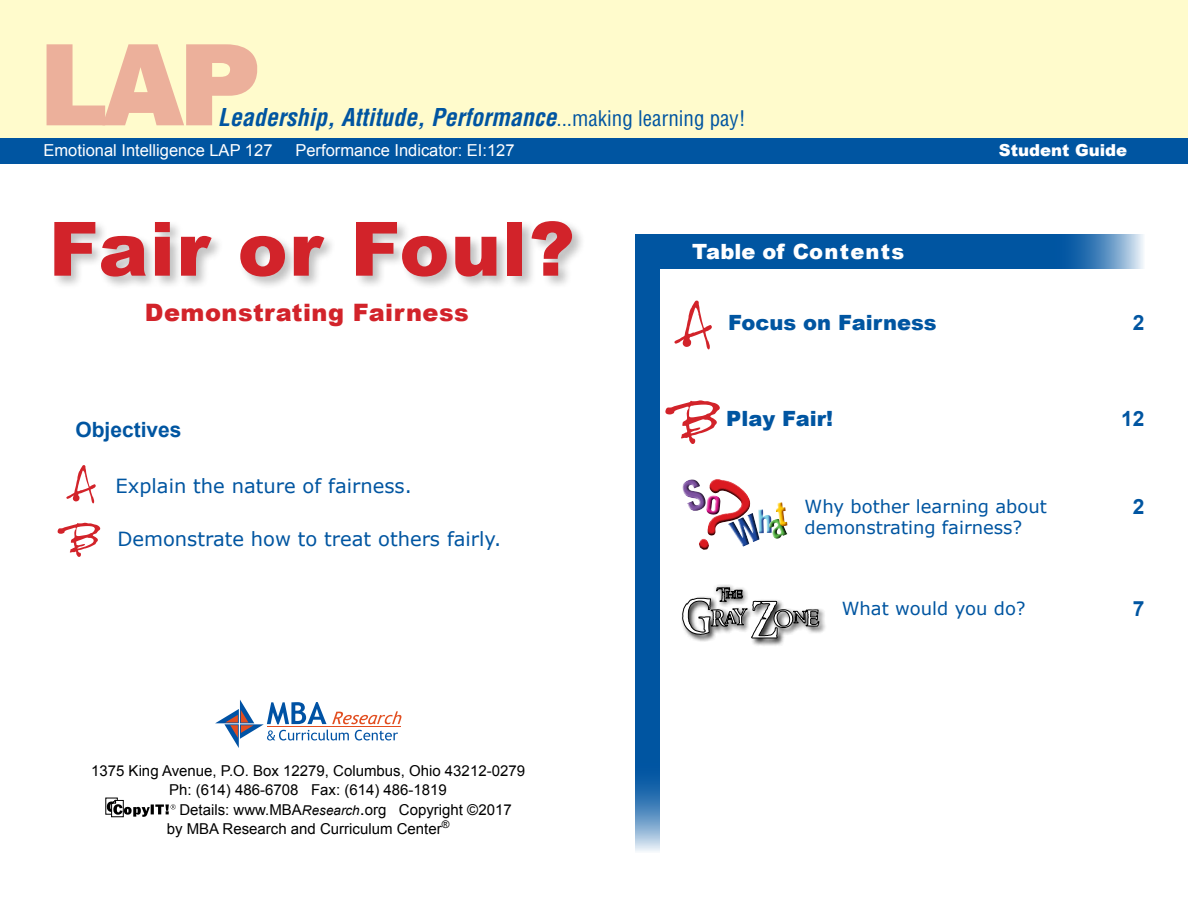
<style>
.page{position:relative;width:1188px;height:918px;background:#fff}
.page>*{position:absolute;margin:0;border:0;box-sizing:border-box;transform-origin:0 0}
.t1{font:800 112.5px "Frint";color:#ecb09b}
.t2{font:900 75px "Arial";letter-spacing:.02em;color:#d2232a}
.t3{font:italic 700 condensed 24px "Helvetica LT";color:#0055a1}
.t4{font:900 24px "Arial";letter-spacing:.02em;color:#d2232a}
.t5{font:900 21px "Arial";color:#0055a1}
.t6{font:700 21px "Arial";color:#0055a1}
.t7{font:900 21px "Arial";letter-spacing:.035em;color:#fff}
.t8{font:19.5px "Verdana";color:#0055a1}
.t9{font:18px/21.6px "Verdana";color:#0055a1}
.t10{font:16.5px "Arial";color:#fff}
.t11{font:900 16.5px "Arial";color:#fff}
.t12{font:15px/19.5px "Arial";color:#000;text-align:center}
.s1{font-weight:400;font-style:normal;font-size:21px}
.s2{font-style:italic;font-size:13.5px}
.s3{font-size:18px}
</style>
<div class="page">
<div style="left:635px;top:235px;width:420px;height:34px;background:#0055a1"></div>
<div style="left:0;top:0;width:1188px;height:140px;background:#fffbcc"></div>
<svg style="left:66px;top:465px;width:30px;height:38px"></svg>
<div style="left:0;top:138px;width:1188px;height:26px;background:#0055a1"></div>
<svg style="left:215px;top:700px;width:187px;height:48px"></svg>
<hr style="left:267px;top:727px;width:134px;height:1px;background:#e24e20">
<svg style="left:106px;top:800px;width:70px;height:17px"></svg>
<div style="left:52px;top:218px;width:535px;height:73px;background:#000;opacity:.25"></div>
<svg style="left:58px;top:523px;width:42px;height:34px"></svg>
<img style="left:682px;top:479px;width:106px;height:71px">
<div style="left:680px;top:596px;width:147px;height:50px;background:#000;opacity:.9"></div>
<svg style="left:717px;top:584px;width:14px;height:2px"></svg>
<svg style="left:682px;top:586px;width:137px;height:53px"></svg>
<svg style="left:674px;top:301px;width:38px;height:48px"></svg>
<svg style="left:665px;top:400px;width:55px;height:44px"></svg>
<div style="left:635px;top:262px;width:25px;height:501px;background:#0055a1"></div>
<svg style="left:635px;top:763px;width:25px;height:89px;background:#568ec1"></svg>
<svg style="left:1055px;top:235px;width:89px;height:34px;background:#568ec1"></svg>
<h1 class="t1" style="left:44px;top:31px;width:216px">LAP</h1>
<h3 class="t3" style="left:218px;top:102px;width:530px">Leadership, Attitude, Performance<span class="s1">...making learning pay!</span></h3>
<p class="t10" style="left:44px;top:139px;width:231px">Emotional Intelligence LAP 127</p>
<p class="t10" style="left:295px;top:139px;width:221px">Performance Indicator: EI:127</p>
<p class="t11" style="left:999px;top:141px;width:130px">Student Guide</p>
<h2 class="t2" style="left:49px;top:207px;width:527px">Fair or Foul?</h2>
<h3 class="t4" style="left:145px;top:299px;width:325px">Demonstrating Fairness</h3>
<h3 class="t6" style="left:75px;top:416px;width:108px">Objectives</h3>
<h3 class="t8" style="left:116px;top:474px;width:298px">Explain the nature of fairness.</h3>
<h3 class="t8" style="left:117px;top:526px;width:385px">Demonstrate how to treat others fairly.</h3>
<p class="t12" style="left:91px;top:761px;width:435px">1375 King Avenue, P.O. Box 12279, Columbus, Ohio 43212-0279<br>Ph: (614) 486-6708 Fax: (614) 486-1819</p>
<p class="t12" style="left:167px;top:800px;width:347px;text-align:left;text-indent:13px">Details: www.MBA<span class="s2">Research</span><span class="s3">.</span>org Copyright ©2017 by MBA Research and Curriculum Center<sup>®</sup></p>
<h3 class="t7" style="left:692px;top:240px;width:214px">Table of Contents</h3>
<h3 class="t5" style="left:728px;top:311px;width:210px">Focus on Fairness</h3>
<h3 class="t6" style="left:1133px;top:309px;width:13px">2</h3>
<h3 class="t5" style="left:726px;top:407px;width:108px">Play Fair!</h3>
<h3 class="t6" style="left:1121px;top:405px;width:25px">12</h3>
<p class="t9" style="left:805px;top:495px;width:244px">Why bother learning about demonstrating fairness?</p>
<h3 class="t6" style="left:1133px;top:493px;width:13px">2</h3>
<p class="t9" style="left:842px;top:597px;width:186px">What would you do?</p>
<h3 class="t6" style="left:1133px;top:594px;width:13px">7</h3>
</div>
